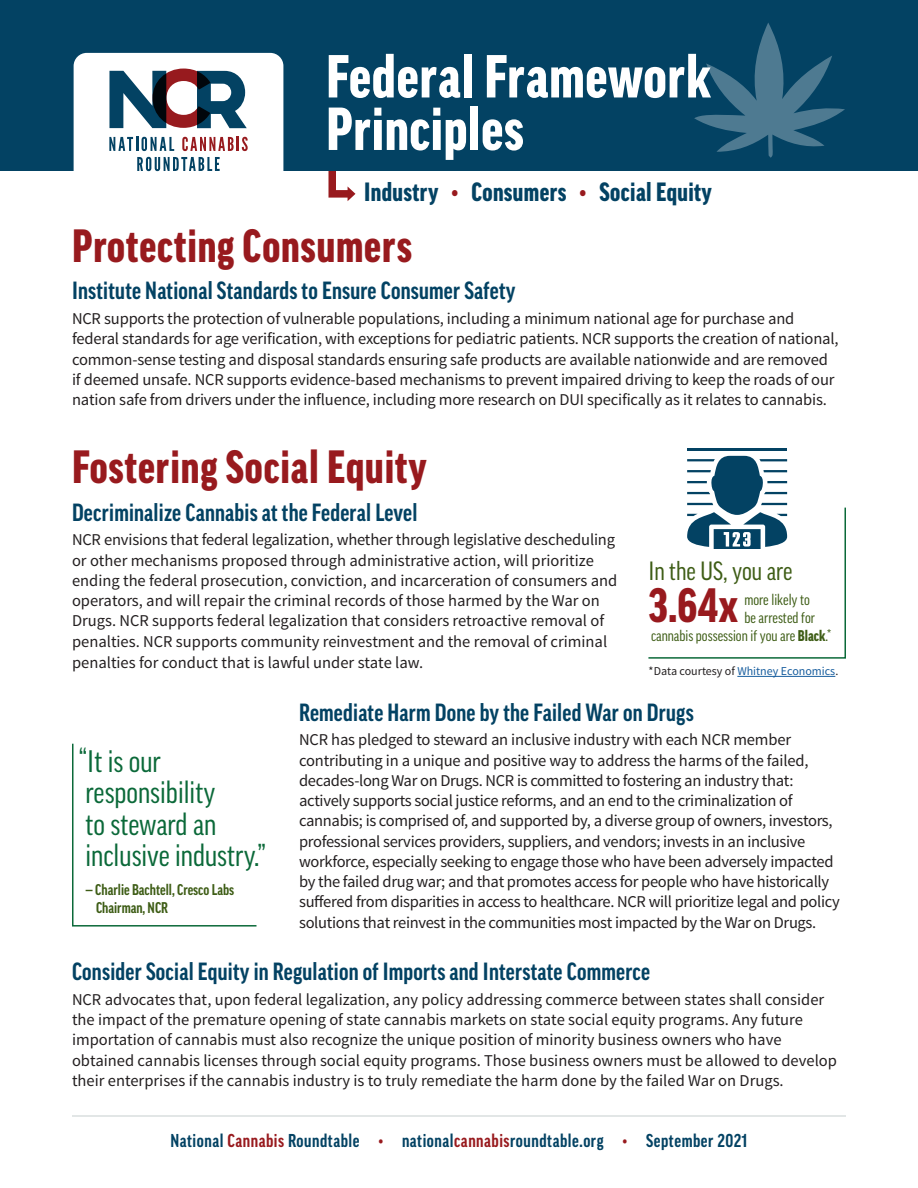
<style>
.page{position:relative;width:918px;height:1188px;background:#fff}
.page>*{position:absolute;margin:0;border:0;box-sizing:border-box;transform-origin:0 0}
.t1{font:900 condensed 58.5px/52.5px "Good Pro";letter-spacing:.01em;color:#fff}
.t2{font:900 condensed 46.5px "Good Pro";color:#981a1e}
.Head_1{font:900 condensed 45px "Good Pro";letter-spacing:.02em;color:#981a1e}
.t3{font:30px/31.5px "Good Pro Cond News";color:#0b6939}
.Head_2{font:900 condensed 25.5px "Good Pro";letter-spacing:.015em;color:#034263}
.t4{font:25.5px "Good Pro Cond News";color:#3e5d16}
.Head_2-2{font:700 condensed 24px "Good Pro";letter-spacing:.01em;color:#034263}
.t5{font:700 condensed 18px "Good Pro";letter-spacing:.03em;color:#034263}
.BODY_1{font:16.5px/20.2px "Source Sans Pro";letter-spacing:-.01em;color:#231f20}
.t6{font:15px/18px "Good Pro Cond News";color:#3e5d16}
.t7{font:700 condensed 15px/18px "Good Pro";color:#3e5d16}
.t8{font:12px "Source Sans Pro";color:#231f20}
.s1{color:#981a1e}
.s2{font-family:"Good Pro";font-weight:900;font-stretch:condensed}
.s3{color:#175d9e}
</style>
<div class="page">
<hr style="left:72px;top:1115px;width:774px;height:2px;background:#d9dfdf">
<hr style="left:687px;top:448px;width:100px;height:2px;background:#034263">
<svg style="left:648px;top:456px;width:198px;height:203px"></svg>
<svg style="left:72px;top:743px;width:185px;height:184px"></svg>
<hr style="left:737px;top:676px;width:98px;height:1px;background:#175d9e">
<svg style="left:328px;top:171px;width:28px;height:30px"></svg>
<div style="left:0;top:0;width:918px;height:171px;background:#034263"></div>
<svg style="left:74px;top:53px;width:209px;height:119px"></svg>
<svg style="left:694px;top:23px;width:151px;height:135px"></svg>
<p class="t1" style="left:326px;top:50px;width:386px">Federal Framework<br>Principles</p>
<p class="Head_2" style="left:364px;top:178px;width:349px">Industry <span class="s1">•</span> Consumers <span class="s1">•</span> Social Equity</p>
<p class="Head_1" style="left:72px;top:221px;width:341px">Protecting Consumers</p>
<p class="Head_2-2" style="left:72px;top:277px;width:445px">Institute National Standards to Ensure Consumer Safety</p>
<p class="BODY_1" style="left:72px;top:309px;width:768px">NCR supports the protection of vulnerable populations, including a minimum national age for purchase and federal standards for age verification, with exceptions for pediatric patients. NCR supports the creation of national, common-sense testing and disposal standards ensuring safe products are available nationwide and are removed if deemed unsafe. NCR supports evidence-based mechanisms to prevent impaired driving to keep the roads of our nation safe from drivers under the influence, including more research on DUI specifically as it relates to cannabis.</p>
<p class="Head_1" style="left:72px;top:442px;width:356px">Fostering Social Equity</p>
<p class="Head_2-2" style="left:72px;top:499px;width:347px">Decriminalize Cannabis at the Federal Level</p>
<p class="BODY_1" style="left:72px;top:530px;width:547px">NCR envisions that federal legalization, whether through legislative descheduling or other mechanisms proposed through administrative action, will prioritize ending the federal prosecution, conviction, and incarceration of consumers and operators, and will repair the criminal records of those harmed by the War on Drugs. NCR supports federal legalization that considers retroactive removal of penalties. NCR supports community reinvestment and the removal of criminal penalties for conduct that is lawful under state law.</p>
<p class="Head_2-2" style="left:299px;top:699px;width:396px">Remediate Harm Done by the Failed War on Drugs</p>
<p class="BODY_1" style="left:299px;top:730px;width:542px">NCR has pledged to steward an inclusive industry with each NCR member contributing in a unique and positive way to address the harms of the failed, decades-long War on Drugs. NCR is committed to fostering an industry that: actively supports social justice reforms, and an end to the criminalization of cannabis; is comprised of, and supported by, a diverse group of owners, investors, professional services providers, suppliers, and vendors; invests in an inclusive workforce, especially seeking to engage those who have been adversely impacted by the failed drug war; and that promotes access for people who have historically suffered from disparities in access to healthcare. NCR will prioritize legal and policy solutions that reinvest in the communities most impacted by the War on Drugs.</p>
<p class="Head_2-2" style="left:72px;top:958px;width:580px">Consider Social Equity in Regulation of Imports and Interstate Commerce</p>
<p class="BODY_1" style="left:72px;top:990px;width:767px">NCR advocates that, upon federal legalization, any policy addressing commerce between states shall consider the impact of the premature opening of state cannabis markets on state social equity programs. Any future importation of cannabis must also recognize the unique position of minority business owners who have obtained cannabis licenses through social equity programs. Those business owners must be allowed to develop their enterprises if the cannabis industry is to truly remediate the harm done by the failed War on Drugs.</p>
<p class="t4" style="left:648px;top:557px;width:145px">In the US, you are</p>
<p class="t2" style="left:648px;top:580px;width:91px">3.64x</p>
<p class="t6" style="left:744px;top:590px;width:72px">more likely to be arrested for</p>
<p class="t6" style="left:651px;top:626px;width:182px">cannabis possession if you are <span class="s2">Black</span>.*</p>
<p class="t8" style="left:648px;top:664px;width:191px">*Data courtesy of <span class="s3">Whitney Economics</span>.</p>
<p class="t3" style="left:79px;top:745px;width:189px">“It is our responsibility<br>to steward an inclusive industry.”</p>
<p class="t7" style="left:96px;top:880px;width:140px;text-indent:-10px">— Charlie Bachtell, Cresco Labs<br>Chairman, NCR</p>
<p class="t5" style="left:170px;top:1130px;width:579px">National <span class="s1">Cannabis</span> Roundtable <span class="s1">•</span> national<span class="s1">cannabis</span>roundtable.org <span class="s1">•</span> September 2021</p>
</div>
